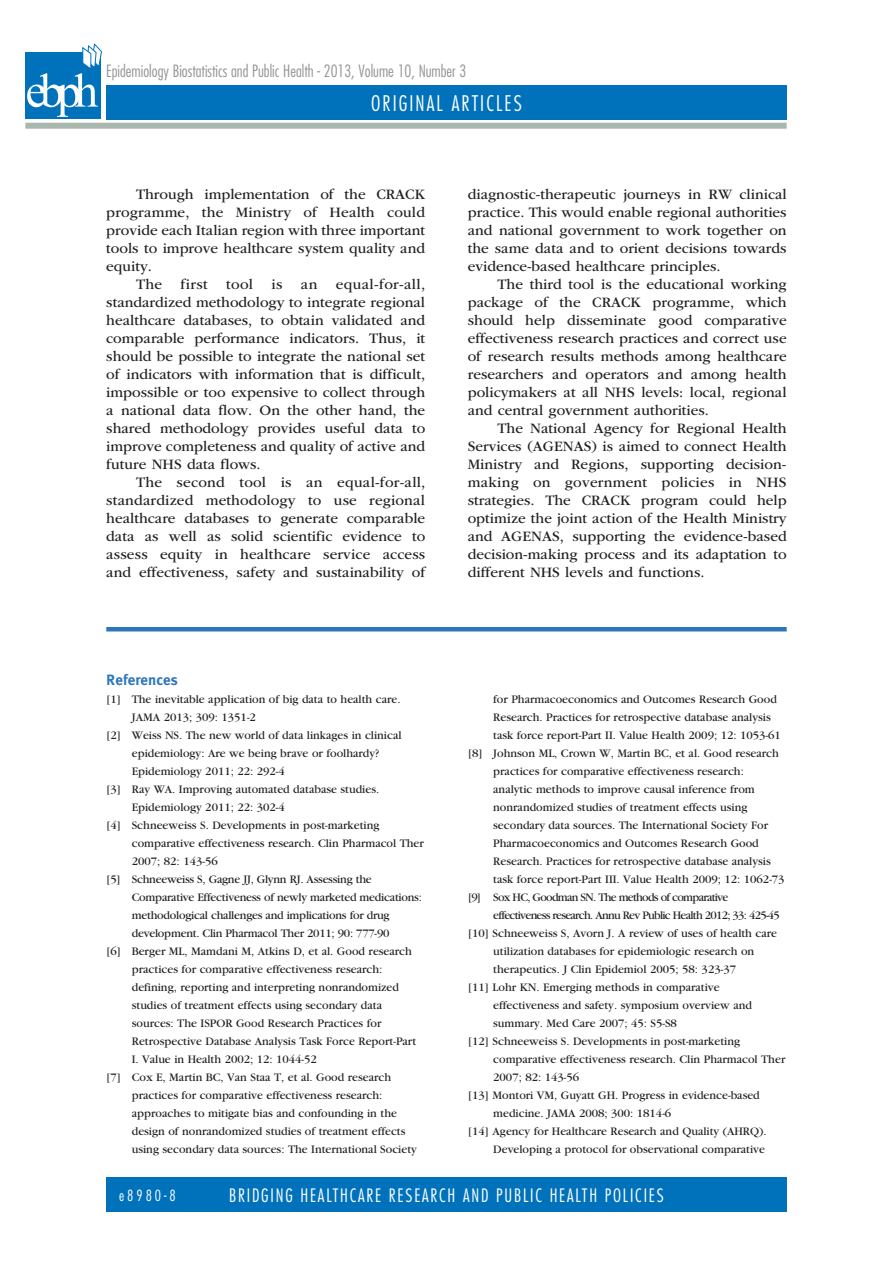
<style>
.page{position:relative;width:893px;height:1263px;background:#fff}
.page>*{position:absolute;margin:0;border:0;box-sizing:border-box;transform-origin:0 0}
.t1{font:300 condensed 21px "Futura Std";letter-spacing:.1em;color:#fff}
.t2{font:300 condensed 18px "Futura Std";color:#fff}
.t3{font:300 condensed 16.5px "Futura Std";color:#939598}
.t4{font:15px/18px "ITC Garamond Std";color:#231f20;text-align:justify}
.t5{font:700 15px "Meta Plus";color:#2e76bc}
.t6{font:300 condensed 15px "Futura Std";letter-spacing:.2em;color:#fff}
.t7{font:12px "Garamond";color:#231f20}
.t8{font:12px "Garamond";letter-spacing:-.02em;color:#231f20}
.t9{font:12px "Garamond";letter-spacing:-.06em;color:#231f20}
</style>
<div class="page">
<div style="left:106px;top:85px;width:681px;height:34px;background:#0072bc"></div>
<div style="left:106px;top:1178px;width:681px;height:34px;background:#0072bc"></div>
<div style="left:25px;top:123px;width:762px;height:6px;background:#a9b7ae"></div>
<div style="left:25px;top:52px;width:76px;height:67px;background:#0072bc"></div>
<svg style="left:27px;top:43px;width:75px;height:74px"></svg>
<hr style="left:106px;top:627px;width:681px;height:4px;background:#2e76bc">
<h3 class="t3" style="left:106px;top:62px;width:361px">Epidemiology Biostatistics and Public Health - 2013, Volume 10, Number 3</h3>
<h1 class="t1" style="left:371px;top:91px;width:152px">ORIGINAL ARTICLES</h1>
<p class="t4" style="left:106px;top:185px;width:320px;text-indent:30px">Through implementation of the CRACK programme, the Ministry of Health could provide each Italian region with three important tools to improve healthcare system quality and equity.</p>
<p class="t4" style="left:106px;top:275px;width:320px;text-indent:30px">The first tool is an equal-for-all, standardized methodology to integrate regional healthcare databases, to obtain validated and comparable performance indicators. Thus, it should be possible to integrate the national set of indicators with information that is difficult, impossible or too expensive to collect through a national data flow. On the other hand, the shared methodology provides useful data to improve completeness and quality of active and future NHS data flows.</p>
<p class="t4" style="left:106px;top:473px;width:321px;text-indent:30px">The second tool is an equal-for-all, standardized methodology to use regional healthcare databases to generate comparable data as well as solid scientific evidence to assess equity in healthcare service access and effectiveness, safety and sustainability of</p>
<p class="t5" style="left:106px;top:671px;width:73px">References</p>
<p class="t7" style="left:106px;top:693px;width:296px">[1] The inevitable application of big data to health care.</p>
<p class="t7" style="left:132px;top:711px;width:126px">JAMA 2013; 309: 1351-2</p>
<p class="t7" style="left:106px;top:729px;width:297px">[2] Weiss NS. The new world of data linkages in clinical</p>
<p class="t7" style="left:132px;top:747px;width:249px">epidemiology: Are we being brave or foolhardy?</p>
<p class="t7" style="left:132px;top:765px;width:155px">Epidemiology 2011; 22: 292-4</p>
<p class="t7" style="left:106px;top:783px;width:274px">[3] Ray WA. Improving automated database studies.</p>
<p class="t7" style="left:132px;top:801px;width:155px">Epidemiology 2011; 22: 302-4</p>
<p class="t7" style="left:106px;top:819px;width:275px">[4] Schneeweiss S. Developments in post-marketing</p>
<p class="t7" style="left:132px;top:837px;width:294px">comparative effectiveness research. Clin Pharmacol Ther</p>
<p class="t7" style="left:132px;top:855px;width:87px">2007; 82: 143-56</p>
<p class="t8" style="left:106px;top:873px;width:267px">[5] Schneeweiss S, Gagne JJ, Glynn RJ. Assessing the</p>
<p class="t8" style="left:132px;top:891px;width:292px">Comparative Effectiveness of newly marketed medications:</p>
<p class="t8" style="left:132px;top:909px;width:259px">methodological challenges and implications for drug</p>
<p class="t8" style="left:132px;top:927px;width:259px">development. Clin Pharmacol Ther 2011; 90: 777-90</p>
<p class="t7" style="left:106px;top:945px;width:307px">[6] Berger ML, Mamdani M, Atkins D, et al. Good research</p>
<p class="t7" style="left:132px;top:963px;width:252px">practices for comparative effectiveness research:</p>
<p class="t7" style="left:132px;top:981px;width:269px">defining, reporting and interpreting nonrandomized</p>
<p class="t7" style="left:132px;top:999px;width:252px">studies of treatment effects using secondary data</p>
<p class="t7" style="left:132px;top:1017px;width:251px">sources: The ISPOR Good Research Practices for</p>
<p class="t7" style="left:132px;top:1035px;width:286px">Retrospective Database Analysis Task Force Report-Part</p>
<p class="t7" style="left:132px;top:1053px;width:187px">I. Value in Health 2002; 12: 1044-52</p>
<p class="t7" style="left:106px;top:1071px;width:286px">[7] Cox E, Martin BC, Van Staa T, et al. Good research</p>
<p class="t7" style="left:132px;top:1089px;width:252px">practices for comparative effectiveness research:</p>
<p class="t7" style="left:132px;top:1107px;width:267px">approaches to mitigate bias and confounding in the</p>
<p class="t7" style="left:132px;top:1125px;width:275px">design of nonrandomized studies of treatment effects</p>
<p class="t7" style="left:132px;top:1143px;width:287px">using secondary data sources: The International Society</p>
<p class="t4" style="left:468px;top:185px;width:320px">diagnostic-therapeutic journeys in RW clinical practice. This would enable regional authorities and national government to work together on the same data and to orient decisions towards evidence-based healthcare principles.</p>
<p class="t4" style="left:468px;top:275px;width:320px;text-indent:30px">The third tool is the educational working package of the CRACK programme, which should help disseminate good comparative effectiveness research practices and correct use of research results methods among healthcare researchers and operators and among health policymakers at all NHS levels: local, regional and central government authorities.</p>
<p class="t4" style="left:468px;top:419px;width:320px;text-indent:30px">The National Agency for Regional Health Services (AGENAS) is aimed to connect Health Ministry and Regions, supporting decision&shy;making on government policies in NHS strategies. The CRACK program could help optimize the joint action of the Health Ministry and AGENAS, supporting the evidence-based decision-making process and its adaptation to different NHS levels and functions.</p>
<p class="t7" style="left:493px;top:693px;width:285px">for Pharmacoeconomics and Outcomes Research Good</p>
<p class="t7" style="left:493px;top:711px;width:279px">Research. Practices for retrospective database analysis</p>
<p class="t7" style="left:493px;top:729px;width:289px">task force report-Part II. Value Health 2009; 12: 1053-61</p>
<p class="t7" style="left:468px;top:747px;width:313px">[8] Johnson ML, Crown W, Martin BC, et al. Good research</p>
<p class="t7" style="left:493px;top:765px;width:252px">practices for comparative effectiveness research:</p>
<p class="t7" style="left:493px;top:783px;width:263px">analytic methods to improve causal inference from</p>
<p class="t7" style="left:493px;top:801px;width:256px">nonrandomized studies of treatment effects using</p>
<p class="t7" style="left:493px;top:819px;width:276px">secondary data sources. The International Society For</p>
<p class="t7" style="left:493px;top:837px;width:267px">Pharmacoeconomics and Outcomes Research Good</p>
<p class="t7" style="left:493px;top:855px;width:279px">Research. Practices for retrospective database analysis</p>
<p class="t7" style="left:493px;top:873px;width:293px">task force report-Part III. Value Health 2009; 12: 1062-73</p>
<p class="t9" style="left:468px;top:891px;width:262px">[9] Sox HC, Goodman SN. The methods of comparative</p>
<p class="t9" style="left:493px;top:909px;width:288px">effectiveness research. Annu Rev Public Health 2012; 33: 425-45</p>
<p class="t7" style="left:468px;top:927px;width:311px">[10] Schneeweiss S, Avorn J. A review of uses of health care</p>
<p class="t7" style="left:493px;top:945px;width:263px">utilization databases for epidemiologic research on</p>
<p class="t7" style="left:493px;top:963px;width:244px">therapeutics. J Clin Epidemiol 2005; 58: 323-37</p>
<p class="t7" style="left:468px;top:981px;width:253px">[11] Lohr KN. Emerging methods in comparative</p>
<p class="t7" style="left:493px;top:999px;width:260px">effectiveness and safety. symposium overview and</p>
<p class="t7" style="left:493px;top:1017px;width:185px">summary. Med Care 2007; 45: S5-S8</p>
<p class="t7" style="left:468px;top:1035px;width:274px">[12] Schneeweiss S. Developments in post-marketing</p>
<p class="t7" style="left:493px;top:1053px;width:294px">comparative effectiveness research. Clin Pharmacol Ther</p>
<p class="t7" style="left:493px;top:1071px;width:87px">2007; 82: 143-56</p>
<p class="t7" style="left:468px;top:1089px;width:294px">[13] Montori VM, Guyatt GH. Progress in evidence-based</p>
<p class="t7" style="left:493px;top:1107px;width:180px">medicine. JAMA 2008; 300: 1814-6</p>
<p class="t7" style="left:468px;top:1125px;width:300px">[14] Agency for Healthcare Research and Quality (AHRQ).</p>
<p class="t7" style="left:493px;top:1143px;width:273px">Developing a protocol for observational comparative</p>
<p class="t6" style="left:119px;top:1187px;width:58px">e8980-8</p>
<h2 class="t2" style="left:229px;top:1185px;width:18px">Bridging</h2>
<h2 class="t2" style="left:300px;top:1185px;width:9px">healthcare</h2>
<h2 class="t2" style="left:389px;top:1185px;width:10px">research</h2>
<h2 class="t2" style="left:463px;top:1185px;width:10px">and</h2>
<h2 class="t2" style="left:496px;top:1185px;width:26px">public</h2>
<h2 class="t2" style="left:550px;top:1185px;width:9px">health</h2>
<h2 class="t2" style="left:605px;top:1185px;width:9px">policies</h2>
</div>
